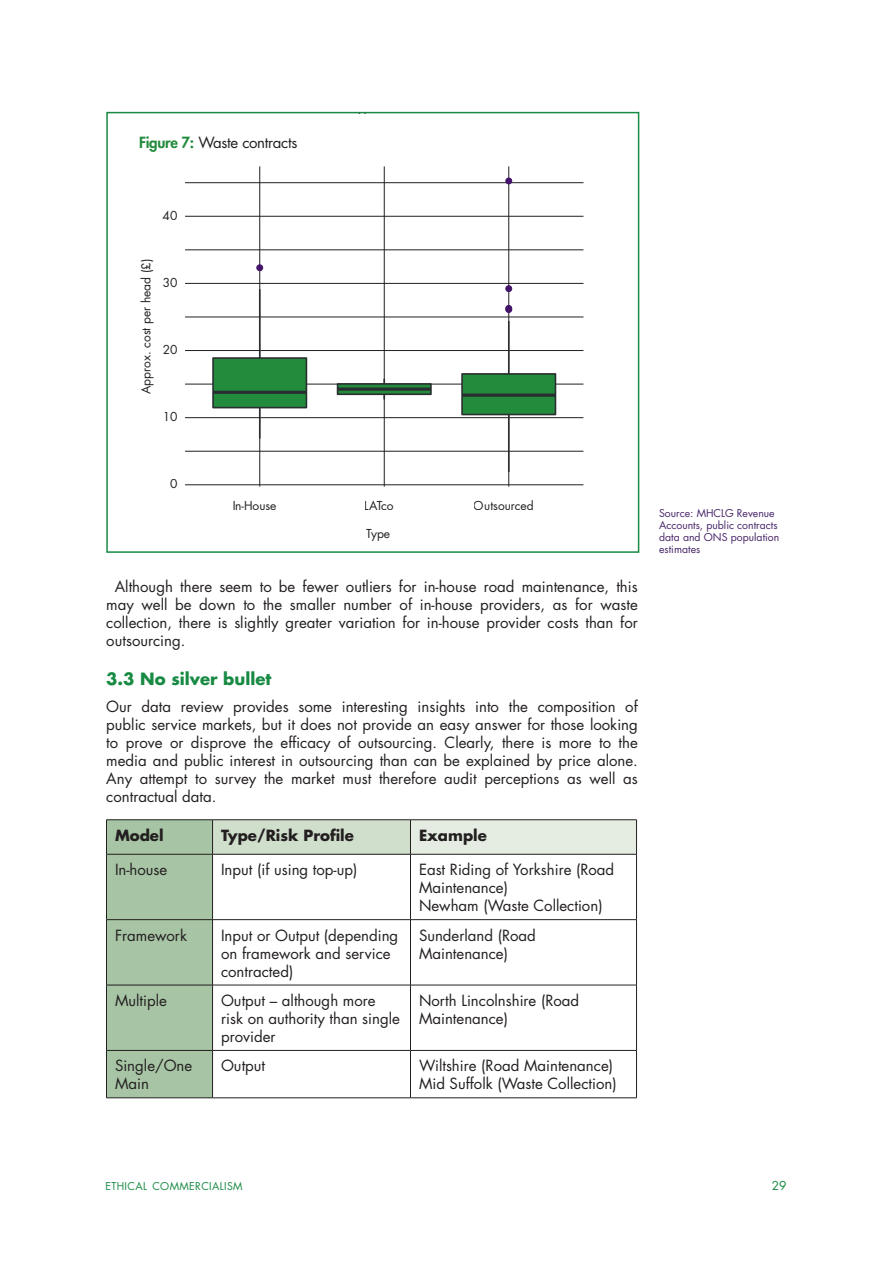
<style>
.page{position:relative;width:893px;height:1263px;background:#fff}
.page>*{position:absolute;margin:0;border:0;box-sizing:border-box;transform-origin:0 0}
.t1{font:700 16.5px "Futura Std";color:#188a43}
.t2{font:15px/18px "Futura Std";color:#231f20}
.t3{font:700 15px "Futura Std";color:#231f20}
.t4{font:15px "Futura Std";letter-spacing:-.02em;color:#231f20}
.t5{font:12px "Futura Std";color:#231f20}
.t6{font:12px "Futura Std";color:#188a43}
.t7{font:10.5px/12px "Futura Std";color:#462569}
.t8{font:10.5px "Futura Std";letter-spacing:.035em;color:#188a43}
.s1{font-weight:800;color:#238b3c}
</style>
<div class="page">
<hr style="left:185px;top:451px;width:398px;height:1px;background:#231f20">
<hr style="left:185px;top:384px;width:398px;height:1px;background:#231f20">
<hr style="left:185px;top:317px;width:398px;height:1px;background:#231f20">
<hr style="left:185px;top:250px;width:398px;height:1px;background:#231f20">
<hr style="left:185px;top:182px;width:398px;height:1px;background:#231f20">
<hr style="left:185px;top:484px;width:398px;height:1px;background:#231f20">
<hr style="left:185px;top:417px;width:398px;height:1px;background:#231f20">
<hr style="left:185px;top:350px;width:398px;height:1px;background:#231f20">
<hr style="left:185px;top:283px;width:398px;height:1px;background:#231f20">
<hr style="left:185px;top:216px;width:398px;height:1px;background:#231f20">
<hr style="left:259px;top:166px;width:1px;height:321px;background:#231f20">
<hr style="left:384px;top:166px;width:1px;height:321px;background:#231f20">
<hr style="left:508px;top:166px;width:1px;height:321px;background:#231f20">
<svg style="left:257px;top:265px;width:6px;height:6px"></svg>
<div style="left:256px;top:264px;width:7px;height:7px;border:1px solid #44146b;border-radius:50%"></div>
<hr style="left:259px;top:289px;width:2px;height:69px;background:#2a2e31">
<hr style="left:259px;top:408px;width:2px;height:30px;background:#2a2e31">
<div style="left:213px;top:358px;width:93px;height:50px;background:#238b3c"></div>
<div style="left:212px;top:357px;width:95px;height:51px;border:2px solid #2a2e31"></div>
<hr style="left:213px;top:391px;width:93px;height:3px;background:#2a2e31">
<div style="left:338px;top:384px;width:93px;height:10px;background:#238b3c"></div>
<div style="left:337px;top:383px;width:95px;height:12px;border:2px solid #2a2e31"></div>
<svg style="left:338px;top:387px;width:93px;height:4px"></svg>
<div style="left:505px;top:305px;width:7px;height:7px;border:1px solid #44146b;border-radius:50%"></div>
<svg style="left:506px;top:286px;width:6px;height:6px"></svg>
<div style="left:505px;top:285px;width:7px;height:7px;border:1px solid #44146b;border-radius:50%"></div>
<svg style="left:506px;top:178px;width:6px;height:6px"></svg>
<div style="left:505px;top:177px;width:7px;height:7px;border:1px solid #44146b;border-radius:50%"></div>
<svg style="left:506px;top:305px;width:6px;height:7px"></svg>
<div style="left:505px;top:306px;width:7px;height:7px;border:1px solid #44146b;border-radius:50%"></div>
<hr style="left:508px;top:321px;width:2px;height:53px;background:#2a2e31">
<hr style="left:508px;top:414px;width:2px;height:58px;background:#2a2e31">
<div style="left:462px;top:374px;width:93px;height:40px;background:#238b3c"></div>
<div style="left:461px;top:373px;width:95px;height:42px;border:2px solid #2a2e31"></div>
<svg style="left:462px;top:393px;width:93px;height:4px"></svg>
<div style="left:106px;top:112px;width:533px;height:441px;border:2px solid #188a43"></div>
<div style="left:107px;top:820px;width:105px;height:277px;background:#a7c4a4"></div>
<div style="left:213px;top:820px;width:197px;height:34px;background:#d0decc"></div>
<div style="left:410px;top:820px;width:226px;height:34px;background:#e5ede3"></div>
<hr style="left:106px;top:819px;width:107px;height:1px;background:#231f20">
<hr style="left:106px;top:820px;width:1px;height:34px;background:#231f20">
<hr style="left:213px;top:819px;width:197px;height:1px;background:#231f20">
<hr style="left:212px;top:820px;width:1px;height:34px;background:#231f20">
<hr style="left:410px;top:819px;width:227px;height:1px;background:#231f20">
<hr style="left:410px;top:820px;width:1px;height:34px;background:#231f20">
<hr style="left:636px;top:820px;width:1px;height:34px;background:#231f20">
<hr style="left:106px;top:854px;width:107px;height:1px;background:#231f20">
<hr style="left:106px;top:854px;width:1px;height:65px;background:#231f20">
<hr style="left:213px;top:854px;width:197px;height:1px;background:#231f20">
<hr style="left:212px;top:854px;width:1px;height:65px;background:#231f20">
<hr style="left:410px;top:854px;width:227px;height:1px;background:#231f20">
<hr style="left:410px;top:854px;width:1px;height:65px;background:#231f20">
<hr style="left:636px;top:854px;width:1px;height:65px;background:#231f20">
<hr style="left:106px;top:919px;width:107px;height:1px;background:#231f20">
<hr style="left:106px;top:920px;width:1px;height:65px;background:#231f20">
<hr style="left:213px;top:919px;width:197px;height:1px;background:#231f20">
<hr style="left:212px;top:920px;width:1px;height:65px;background:#231f20">
<hr style="left:410px;top:919px;width:227px;height:1px;background:#231f20">
<hr style="left:410px;top:920px;width:1px;height:65px;background:#231f20">
<hr style="left:636px;top:920px;width:1px;height:65px;background:#231f20">
<hr style="left:106px;top:985px;width:107px;height:1px;background:#231f20">
<hr style="left:106px;top:985px;width:1px;height:65px;background:#231f20">
<hr style="left:213px;top:985px;width:197px;height:1px;background:#231f20">
<hr style="left:212px;top:985px;width:1px;height:65px;background:#231f20">
<hr style="left:410px;top:985px;width:227px;height:1px;background:#231f20">
<hr style="left:410px;top:985px;width:1px;height:65px;background:#231f20">
<hr style="left:636px;top:985px;width:1px;height:65px;background:#231f20">
<hr style="left:106px;top:1050px;width:107px;height:1px;background:#231f20">
<hr style="left:106px;top:1050px;width:1px;height:47px;background:#231f20">
<hr style="left:213px;top:1050px;width:197px;height:1px;background:#231f20">
<hr style="left:212px;top:1050px;width:1px;height:47px;background:#231f20">
<hr style="left:410px;top:1050px;width:227px;height:1px;background:#231f20">
<hr style="left:410px;top:1050px;width:1px;height:47px;background:#231f20">
<hr style="left:636px;top:1050px;width:1px;height:47px;background:#231f20">
<hr style="left:106px;top:1097px;width:107px;height:1px;background:#231f20">
<hr style="left:213px;top:1097px;width:197px;height:1px;background:#231f20">
<hr style="left:410px;top:1097px;width:227px;height:1px;background:#231f20">
<p class="t4" style="left:139px;top:133px;width:160px"><span class="s1">Figure 7:</span> Waste contracts</p>
<p class="t5" style="left:163px;top:208px;width:16px">40</p>
<p class="t5" style="left:139px;top:394px;width:137px;rotate:-90deg">Approx. cost per head (£)</p>
<p class="t5" style="left:163px;top:275px;width:16px">30</p>
<p class="t5" style="left:163px;top:342px;width:16px">20</p>
<p class="t5" style="left:163px;top:409px;width:16px">10</p>
<p class="t5" style="left:170px;top:476px;width:9px">0</p>
<p class="t5" style="left:232px;top:498px;width:46px">In-House</p>
<p class="t5" style="left:365px;top:498px;width:30px">LATco</p>
<p class="t5" style="left:474px;top:498px;width:61px">Outsourced</p>
<p class="t5" style="left:366px;top:525px;width:26px">Type</p>
<p class="t2" style="left:106px;top:577px;width:533px;text-align:justify;text-indent:9px">Although there seem to be fewer outliers for in-house road maintenance, this may well be down to the smaller number of in-house providers, as for waste collection, there is slightly greater variation for in-house provider costs than for outsourcing.</p>
<p class="t1" style="left:106px;top:668px;width:167px">3.3 No silver bullet</p>
<p class="t2" style="left:106px;top:697px;width:533px;text-align:justify">Our data review provides some interesting insights into the composition of public service markets, but it does not provide an easy answer for those looking to prove or disprove the efficacy of outsourcing. Clearly, there is more to the media and public interest in outsourcing than can be explained by price alone.<br>Any attempt to survey the market must therefore audit perceptions as well as contractual data.</p>
<p class="t3" style="left:115px;top:825px;width:50px">Model</p>
<p class="t3" style="left:221px;top:825px;width:134px">Type/Risk Profile</p>
<p class="t3" style="left:419px;top:825px;width:69px">Example</p>
<p class="t2" style="left:115px;top:861px;width:54px">In-house</p>
<p class="t2" style="left:221px;top:861px;width:138px">Input (if using top-up)</p>
<p class="t2" style="left:419px;top:861px;width:197px">East Riding of Yorkshire (Road<br>Maintenance)<br>Newham (Waste Collection)</p>
<p class="t2" style="left:115px;top:926px;width:74px">Framework</p>
<p class="t2" style="left:221px;top:926px;width:179px">Input or Output (depending on framework and service contracted)</p>
<p class="t2" style="left:419px;top:926px;width:118px">Sunderland (Road<br>Maintenance)</p>
<p class="t2" style="left:115px;top:991px;width:53px">Multiple</p>
<p class="t2" style="left:221px;top:991px;width:180px">Output – although more risk on authority than single provider</p>
<p class="t2" style="left:419px;top:991px;width:162px">North Lincolnshire (Road<br>Maintenance)</p>
<p class="t2" style="left:115px;top:1057px;width:79px">Single/One<br>Main</p>
<p class="t2" style="left:221px;top:1057px;width:46px">Output</p>
<p class="t2" style="left:419px;top:1057px;width:199px">Wiltshire (Road Maintenance)<br>Mid Suffolk (Waste Collection)</p>
<p class="t7" style="left:659px;top:507px;width:122px">Source: MHCLG Revenue<br>Accounts, public contracts data and ONS population estimates</p>
<p class="t8" style="left:105px;top:1180px;width:139px">ETHICAL COMMERCIALISM</p>
<p class="t6" style="left:772px;top:1178px;width:16px">29</p>
</div>
